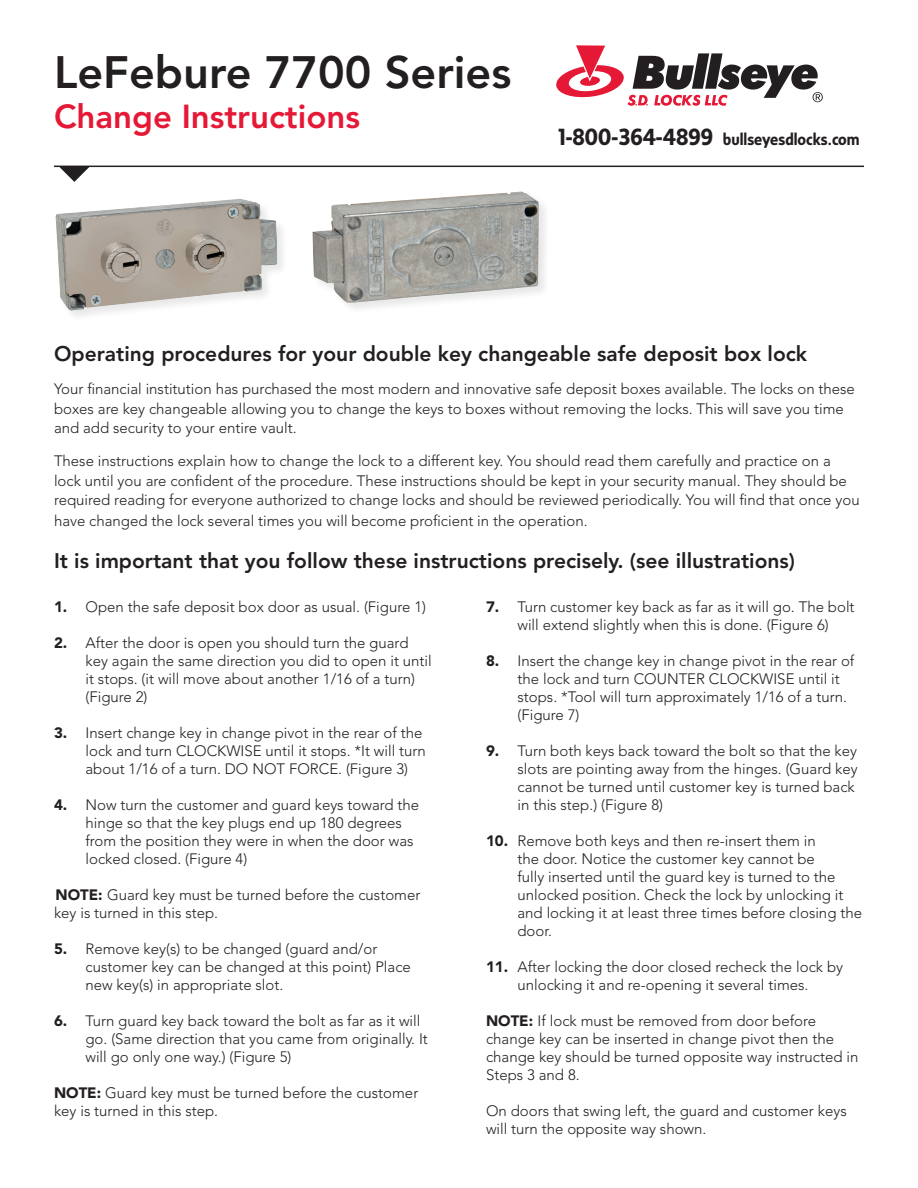
<style>
.page{position:relative;width:918px;height:1188px;background:#fff}
.page>*{position:absolute;margin:0;border:0;box-sizing:border-box;transform-origin:0 0}
.t1{font:800 45px "Avenir LT Std";color:#231f20}
.t2{font:800 33px "Avenir LT Std";color:#e51836}
.t3{font:800 21px "Avenir LT Std";color:#231f20}
.t4{font:700 16.5px "Sense";color:#231f20}
.t5{font:300 15px/18px "Avenir LT Std";color:#231f20}
.s1{font-size:24px}
.s2{font-weight:900}
</style>
<div class="page">
<svg style="left:59px;top:167px;width:31px;height:15px"></svg>
<hr style="left:54px;top:166px;width:810px;height:1px;background:#231f20">
<svg style="left:556px;top:45px;width:267px;height:61px"></svg>
<div style="left:55px;top:198px;width:234px;height:124px;background:#231f20;opacity:.1"></div>
<img style="left:55px;top:199px;width:222px;height:112px">
<div style="left:312px;top:191px;width:238px;height:123px;background:#231f20;opacity:.1"></div>
<img style="left:312px;top:191px;width:227px;height:112px">
<p class="t1" style="left:54px;top:46px;width:459px">LeFebure 7700 Series</p>
<p class="t2" style="left:54px;top:97px;width:308px">Change Instructions</p>
<p class="t4" style="left:558px;top:130px;width:303px"><span class="s1">1-800-364-4899</span> bullseyesdlocks.com</p>
<p class="t3" style="left:54px;top:341px;width:755px">Operating procedures for your double key changeable safe deposit box lock</p>
<p class="t5" style="left:54px;top:379px;width:802px;line-height:19.5px">Your financial institution has purchased the most modern and innovative safe deposit boxes available. The locks on these boxes are key changeable allowing you to change the keys to boxes without removing the locks. This will save you time and add security to your entire vault.</p>
<p class="t5" style="left:54px;top:451px;width:807px;line-height:19.5px">These instructions explain how to change the lock to a different key. You should read them carefully and practice on a lock until you are confident of the procedure. These instructions should be kept in your security manual. They should be required reading for everyone authorized to change locks and should be reviewed periodically. You will find that once you</p>
<p class="t5" style="left:54px;top:512px;width:535px">have changed the lock several times you will become proficient in the operation.</p>
<p class="t3" style="left:54px;top:548px;width:743px">It is important that you follow these instructions precisely. (see illustrations)</p>
<p class="t5" style="left:54px;top:598px;width:374px"><span class="s2">1.</span> Open the safe deposit box door as usual. (Figure 1)</p>
<p class="t5" style="left:86px;top:634px;width:348px;text-indent:-32px"><span class="s2">2.</span> After the door is open you should turn the guard key again the same direction you did to open it until it stops. (it will move about another 1/16 of a turn) (Figure 2)</p>
<p class="t5" style="left:86px;top:724px;width:342px;text-indent:-32px"><span class="s2">3.</span> Insert change key in change pivot in the rear of the lock and turn CLOCKWISE until it stops. *It will turn about 1/16 of a turn. DO NOT FORCE. (Figure 3)</p>
<p class="t5" style="left:86px;top:796px;width:335px;text-indent:-32px"><span class="s2">4.</span> Now turn the customer and guard keys toward the hinge so that the key plugs end up 180 degrees from the position they were in when the door was locked closed. (Figure 4)</p>
<p class="t5" style="left:54px;top:886px;width:368px"><span class="s2">NOTE:</span> Guard key must be turned before the customer key is turned in this step.</p>
<p class="t5" style="left:86px;top:940px;width:327px;text-indent:-32px"><span class="s2">5.</span> Remove key(s) to be changed (guard and/or customer key can be changed at this point) Place new key(s) in appropriate slot.</p>
<p class="t5" style="left:86px;top:1012px;width:344px;text-indent:-32px"><span class="s2">6.</span> Turn guard key back toward the bolt as far as it will go. (Same direction that you came from originally. It will go only one way.) (Figure 5)</p>
<p class="t5" style="left:54px;top:1084px;width:366px"><span class="s2">NOTE:</span> Guard key must be turned before the customer key is turned in this step.</p>
<p class="t5" style="left:486px;top:598px;width:370px;text-align:center"><span class="s2">7.</span> Turn customer key back as far as it will go. The bolt will extend slightly when this is done. (Figure 6)</p>
<p class="t5" style="left:518px;top:652px;width:338px;text-indent:-32px"><span class="s2">8.</span> Insert the change key in change pivot in the rear of the lock and turn COUNTER CLOCKWISE until it stops. *Tool will turn approximately 1/16 of a turn. (Figure 7)</p>
<p class="t5" style="left:518px;top:742px;width:342px;text-indent:-32px"><span class="s2">9.</span> Turn both keys back toward the bolt so that the key slots are pointing away from the hinges. (Guard key cannot be turned until customer key is turned back in this step.) (Figure 8)</p>
<p class="t5" style="left:518px;top:832px;width:346px;text-indent:-32px"><span class="s2">10.</span> Remove both keys and then re-insert them in<br>the door. Notice the customer key cannot be<br>fully inserted until the guard key is turned to the unlocked position. Check the lock by unlocking it and locking it at least three times before closing the door.</p>
<p class="t5" style="left:486px;top:958px;width:359px;text-align:center"><span class="s2">11.</span> After locking the door closed recheck the lock by unlocking it and re-opening it several times.</p>
<p class="t5" style="left:486px;top:1012px;width:374px"><span class="s2">NOTE:</span> If lock must be removed from door before change key can be inserted in change pivot then the change key should be turned opposite way instructed in Steps 3 and 8.</p>
<p class="t5" style="left:486px;top:1102px;width:362px">On doors that swing left, the guard and customer keys will turn the opposite way shown.</p>
</div>
